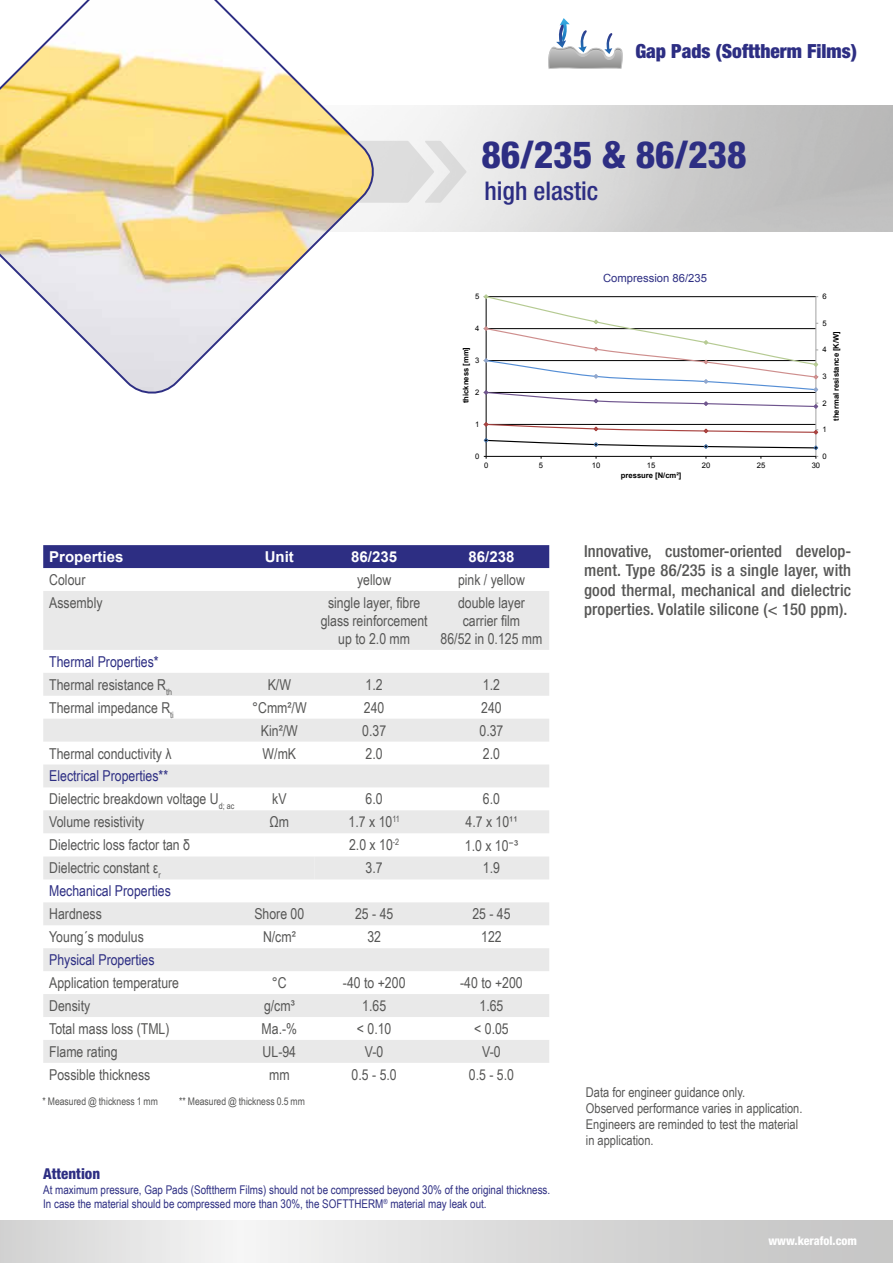
<style>
.page{position:relative;width:893px;height:1263px;background:#fff}
.page>*{position:absolute;margin:0;border:0;box-sizing:border-box;transform-origin:0 0}
.t1{font:800 condensed 37.65px "Helvetica Neue LT Pro";color:#2d2e83}
.t2{font:500 condensed 25.8px "Helvetica Neue LT Pro";color:#2d2e83}
.t3{font:900 condensed 19.5px "Helvetica Neue LT Pro";color:#2d2e83}
.t4{font:500 condensed 16.5px/19.5px "Helvetica Neue LT Pro";letter-spacing:.01em;color:#575756;text-align:justify}
.t5{font:15px/18px "Arial Narrow";color:#575756;text-align:center}
.t6{font:15px/23px "Arial Narrow";color:#2d2e83}
.t7{font:700 15px "Arial";color:#fff}
.t8{font:800 condensed 15px "Helvetica Neue LT Pro";color:#2d2e83}
.t9{font:13.5px/16.2px "Arial Narrow";color:#575756}
.t10{font:12px/14.4px "Arial Narrow";color:#2d2e83}
.t11{font:800 condensed 12px "Helvetica Neue LT Pro";color:#fff}
.t12{font:11.25px "Arial";color:#2d2e83}
.t13{font:10.5px "Arial Narrow";color:#575756}
.t14{font:700 7.65px "Arial";color:#000}
.t15{font:7.65px "Arial";color:#000}
.s1{color:#575756}
.s2{color:#2d2e83}
.s3{font-family:"Calibri"}
</style>
<div class="page">
<svg style="left:484px;top:294px;width:334px;height:165px"></svg>
<svg style="left:379px;top:141px;width:87px;height:62px"></svg>
<svg style="left:0;top:0;width:379px;height:394px"></svg>
<div style="left:43px;top:545px;width:506px;height:23px;background:#2d2e83"></div>
<svg style="left:43px;top:591px;width:506px;height:472px;fill:#e9e9e9"></svg>
<div style="left:315px;top:856px;width:234px;height:23px;background:#e9e9e9"></div>
<svg style="left:548px;top:18px;width:75px;height:51px"></svg>
<svg style="left:0;top:1220px;width:893px;height:43px;background:#dcdbdb"></svg>
<h3 class="t3" style="left:635px;top:39px;width:223px">Gap Pads (Softtherm Films)</h3>
<h1 class="t1" style="left:481px;top:131px;width:267px">86/235 &amp; 86/238</h1>
<h2 class="t2" style="left:485px;top:176px;width:115px">high elastic</h2>
<p class="t12" style="left:603px;top:271px;width:105px">Compression 86/235</p>
<p class="t15" style="left:475px;top:291px;width:6px">5</p>
<p class="t15" style="left:822px;top:291px;width:6px">6</p>
<p class="t15" style="left:475px;top:323px;width:6px">4</p>
<p class="t14" style="left:461px;top:403px;width:58px;rotate:-90deg">thickness [mm]</p>
<p class="t15" style="left:475px;top:355px;width:6px">3</p>
<p class="t15" style="left:475px;top:387px;width:6px">2</p>
<p class="t15" style="left:475px;top:419px;width:6px">1</p>
<p class="t15" style="left:822px;top:318px;width:6px">5</p>
<p class="t14" style="left:831px;top:421px;width:91px;rotate:-90deg">thermal resistance [K/W]</p>
<p class="t15" style="left:822px;top:345px;width:6px">4</p>
<p class="t15" style="left:822px;top:371px;width:6px">3</p>
<p class="t15" style="left:822px;top:398px;width:6px">2</p>
<p class="t15" style="left:822px;top:424px;width:6px">1</p>
<p class="t15" style="left:475px;top:451px;width:6px">0</p>
<p class="t15" style="left:822px;top:451px;width:6px">0</p>
<p class="t15" style="left:484px;top:460px;width:6px">0</p>
<p class="t15" style="left:539px;top:460px;width:6px">5</p>
<p class="t15" style="left:592px;top:460px;width:10px">10</p>
<p class="t15" style="left:647px;top:460px;width:10px">15</p>
<p class="t15" style="left:702px;top:460px;width:10px">20</p>
<p class="t15" style="left:757px;top:460px;width:10px">25</p>
<p class="t15" style="left:812px;top:460px;width:10px">30</p>
<p class="t7" style="left:49px;top:547px;width:76px">Properties</p>
<p class="t7" style="left:265px;top:547px;width:31px">Unit</p>
<p class="t7" style="left:351px;top:547px;width:47px">86/235</p>
<p class="t7" style="left:469px;top:547px;width:47px">86/238</p>
<p class="t5" style="left:49px;top:570px;width:38px">Colour</p>
<p class="t5" style="left:357px;top:570px;width:36px">yellow</p>
<p class="t5" style="left:458px;top:570px;width:68px">pink / yellow</p>
<p class="t5" style="left:49px;top:593px;width:55px">Assembly</p>
<p class="t5" style="left:321px;top:593px;width:109px">single layer, fibre glass reinforcement up to 2.0 mm</p>
<p class="t5" style="left:441px;top:593px;width:103px">double layer carrier film<br>86/52 in 0.125 mm</p>
<p class="t6" style="left:49px;top:649px;width:124px">Thermal Properties*<br><span class="s1">Thermal resistance R</span><sub>th</sub></p>
<p class="t5" style="left:268px;top:675px;width:25px">K/W</p>
<p class="t5" style="left:366px;top:675px;width:19px">1.2</p>
<p class="t5" style="left:483px;top:675px;width:19px">1.2</p>
<p class="t5" style="left:49px;top:698px;width:126px">Thermal impedance R<sub>ti</sub></p>
<p class="t5" style="left:252px;top:698px;width:56px">°Cmm²/W</p>
<p class="t5" style="left:364px;top:698px;width:22px">240</p>
<p class="t5" style="left:481px;top:698px;width:22px">240</p>
<p class="t5" style="left:261px;top:721px;width:38px">Kin²/W</p>
<p class="t5" style="left:362px;top:721px;width:25px">0.37</p>
<p class="t5" style="left:479px;top:721px;width:25px">0.37</p>
<p class="t5" style="left:49px;top:744px;width:124px">Thermal conductivity λ</p>
<p class="t5" style="left:263px;top:744px;width:35px">W/mK</p>
<p class="t5" style="left:366px;top:744px;width:19px">2.0</p>
<p class="t5" style="left:483px;top:744px;width:19px">2.0</p>
<p class="t5" style="left:49px;top:764px;width:187px;line-height:23px;text-align:left"><span class="s2">Electrical Properties**<br></span>Dielectric breakdown voltage U<sub>d;</sub> <sub>ac</sub></p>
<p class="t5" style="left:272px;top:789px;width:16px">kV</p>
<p class="t5" style="left:366px;top:789px;width:19px">6.0</p>
<p class="t5" style="left:483px;top:789px;width:19px">6.0</p>
<p class="t5" style="left:49px;top:812px;width:97px">Volume resistivity</p>
<p class="t5" style="left:270px;top:812px;width:21px">Ωm</p>
<p class="t5" style="left:349px;top:812px;width:53px">1.7 x 10<sup>11</sup></p>
<p class="t5" style="left:465px;top:812px;width:53px">4.7 x 10¹¹</p>
<p class="t5" style="left:49px;top:835px;width:142px">Dielectric loss factor tan δ</p>
<p class="t5" style="left:349px;top:835px;width:52px">2.0 x 10<sup>-2</sup></p>
<p class="t5" style="left:465px;top:836px;width:55px">1.0 x 10<span class="s3">⁻</span>³</p>
<p class="t5" style="left:49px;top:859px;width:113px">Dielectric constant ε<sub>r</sub></p>
<p class="t5" style="left:366px;top:859px;width:19px">3.7</p>
<p class="t5" style="left:483px;top:859px;width:19px">1.9</p>
<p class="t6" style="left:49px;top:879px;width:123px">Mechanical Properties</p>
<p class="t5" style="left:49px;top:904px;width:54px">Hardness</p>
<p class="t5" style="left:254px;top:904px;width:51px">Shore 00</p>
<p class="t5" style="left:355px;top:904px;width:40px">25 - 45</p>
<p class="t5" style="left:472px;top:904px;width:40px">25 - 45</p>
<p class="t5" style="left:49px;top:927px;width:96px">Young´s modulus</p>
<p class="t5" style="left:263px;top:927px;width:34px">N/cm²</p>
<p class="t5" style="left:367px;top:927px;width:15px">32</p>
<p class="t5" style="left:481px;top:927px;width:22px">122</p>
<p class="t6" style="left:49px;top:948px;width:107px">Physical Properties</p>
<p class="t5" style="left:49px;top:973px;width:131px">Application temperature</p>
<p class="t5" style="left:272px;top:973px;width:16px">°C</p>
<p class="t5" style="left:343px;top:973px;width:64px">-40 to +200</p>
<p class="t5" style="left:460px;top:973px;width:64px">-40 to +200</p>
<p class="t5" style="left:49px;top:996px;width:43px">Density</p>
<p class="t5" style="left:264px;top:996px;width:32px">g/cm³</p>
<p class="t5" style="left:362px;top:996px;width:25px">1.65</p>
<p class="t5" style="left:480px;top:996px;width:25px">1.65</p>
<p class="t5" style="left:49px;top:1019px;width:122px">Total mass loss (TML)</p>
<p class="t5" style="left:262px;top:1019px;width:37px">Ma.-%</p>
<p class="t5" style="left:357px;top:1019px;width:36px">&lt; 0.10</p>
<p class="t5" style="left:474px;top:1019px;width:36px">&lt; 0.05</p>
<p class="t5" style="left:49px;top:1042px;width:70px">Flame rating</p>
<p class="t5" style="left:263px;top:1042px;width:35px">UL-94</p>
<p class="t5" style="left:365px;top:1042px;width:20px">V-0</p>
<p class="t5" style="left:482px;top:1042px;width:20px">V-0</p>
<p class="t5" style="left:49px;top:1065px;width:103px">Possible thickness</p>
<p class="t5" style="left:269px;top:1065px;width:22px">mm</p>
<p class="t5" style="left:352px;top:1065px;width:47px">0.5 - 5.0</p>
<p class="t5" style="left:469px;top:1065px;width:47px">0.5 - 5.0</p>
<p class="t13" style="left:43px;top:1094px;width:117px">* Measured @ thickness 1 mm</p>
<p class="t13" style="left:179px;top:1094px;width:127px">** Measured @ thickness 0.5 mm</p>
<p class="t8" style="left:43px;top:1164px;width:58px">Attention</p>
<p class="t10" style="left:43px;top:1182px;width:509px">At maximum pressure, Gap Pads (Softtherm Films) should not be compressed beyond 30% of the original thickness.<br>In case the material should be compressed more than 30%, the SOFTTHERM<sup>®</sup> material may leak out.</p>
<p class="t14" style="left:621px;top:470px;width:62px">pressure [N/cm²]</p>
<p class="t4" style="left:584px;top:541px;width:269px">Innovative, customer-oriented develop&shy;ment. Type 86/235 is a single layer, with good thermal, mechanical and dielectric properties. Volatile silicone (&lt; 150 ppm).</p>
<p class="t9" style="left:586px;top:1083px;width:218px">Data for engineer guidance only.<br>Observed performance varies in application.<br>Engineers are reminded to test the material in application.</p>
<p class="t11" style="left:768px;top:1233px;width:90px">www.kerafol.com</p>
</div>
